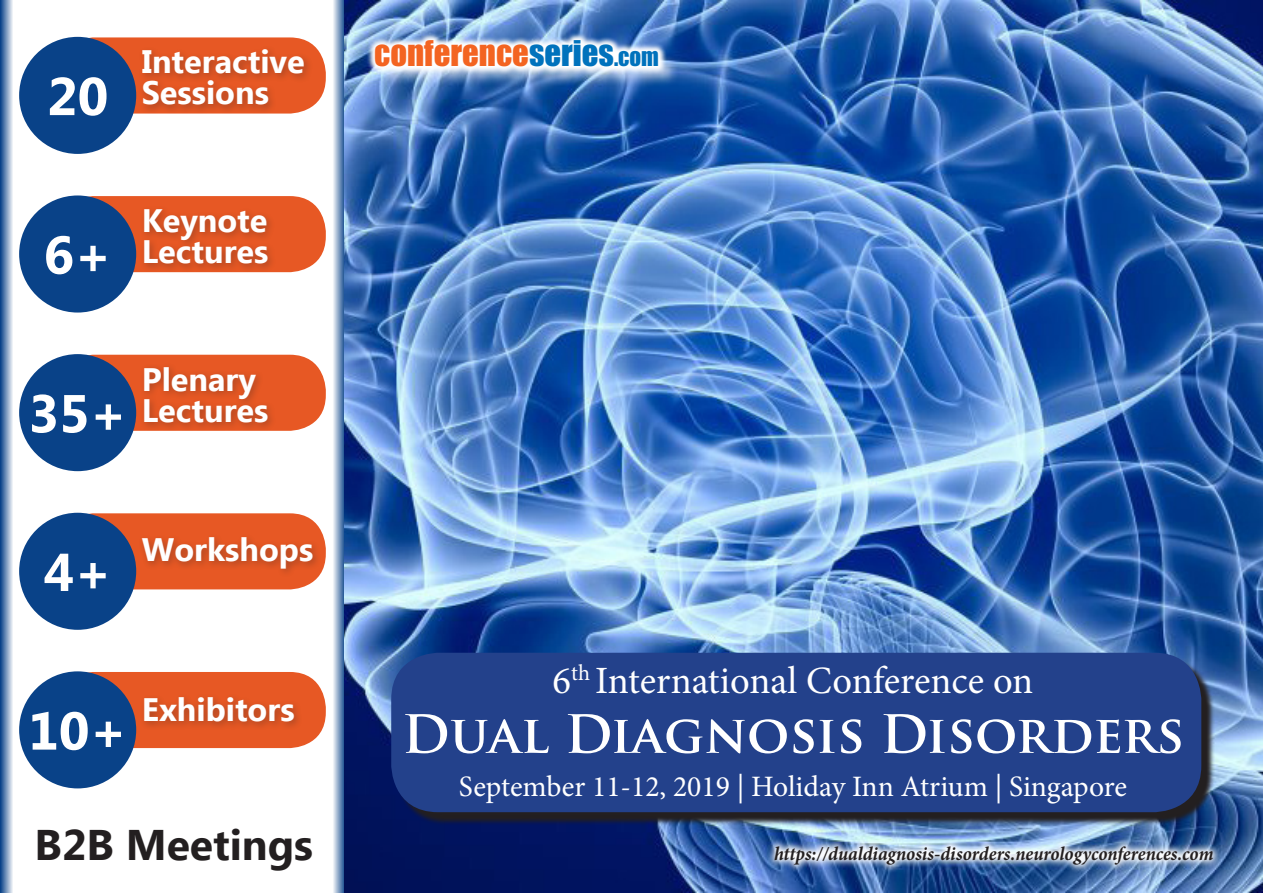
<style>
.page{position:relative;width:1263px;height:893px;background:#fff}
.page>*{position:absolute;margin:0;border:0;box-sizing:border-box;transform-origin:0 0}
.t1{font:700 53.25px "Ebrima";color:#fff}
.t2{font:700 51.3px "Trajan Pro";color:#fff}
.t3{font:700 42.75px "Ebrima";color:#231f20}
.t4{font:38.55px "Minion Pro";letter-spacing:-.005em;color:#fff}
.t5{font:32.7px "Impact";color:#f36421}
.t6{font:700 32.4px/30.9px "Ebrima";color:#fff}
.t7{font:29.55px "Minion Pro";color:#fff}
.t8{font:italic 700 19.5px "Minion Pro";letter-spacing:-.005em;color:#231f20;scale:.95 1}
.s1{color:#0072bc}
.s2{font-size:22.95px;color:#0072bc}
</style>
<div class="page">
<svg style="left:0;top:0;width:13px;height:893px;background:#7a99be"></svg>
<svg style="left:333px;top:0;width:12px;height:893px;background:#8da7c8"></svg>
<div style="left:58px;top:37px;width:268px;height:77px;background:#e75824;border-radius:36px"></div>
<div style="left:19px;top:37px;width:117px;height:117px;background:#094288;border-radius:50%"></div>
<div style="left:138px;top:45px;width:176px;height:70px;background:#231f20;opacity:.3"></div>
<div style="left:58px;top:196px;width:268px;height:76px;background:#e75824;border-radius:36px"></div>
<div style="left:19px;top:195px;width:117px;height:118px;background:#094288;border-radius:50%"></div>
<div style="left:140px;top:205px;width:137px;height:68px;background:#231f20;opacity:.3"></div>
<div style="left:58px;top:355px;width:268px;height:76px;background:#e75824;border-radius:36px"></div>
<div style="left:19px;top:354px;width:117px;height:117px;background:#094288;border-radius:50%"></div>
<div style="left:140px;top:362px;width:137px;height:70px;background:#231f20;opacity:.3"></div>
<div style="left:58px;top:513px;width:268px;height:76px;background:#e75824;border-radius:36px"></div>
<div style="left:19px;top:513px;width:117px;height:117px;background:#094288;border-radius:50%"></div>
<div style="left:138px;top:533px;width:184px;height:45px;background:#231f20;opacity:.3"></div>
<div style="left:58px;top:672px;width:268px;height:76px;background:#e75824;border-radius:36px"></div>
<div style="left:19px;top:671px;width:117px;height:117px;background:#094288;border-radius:50%"></div>
<div style="left:140px;top:693px;width:164px;height:38px;background:#231f20;opacity:.3"></div>
<img style="left:345px;top:0;width:918px;height:893px">
<div style="left:378px;top:44px;width:301px;height:43px;background:#fff;opacity:.75"></div>
<svg style="left:366px;top:32px;width:301px;height:44px"></svg>
<img style="left:766px;top:837px;width:455px;height:36px">
<img style="left:396px;top:657px;width:819px;height:168px">
<div style="left:391px;top:653px;width:810px;height:159px;background:#23418b;border-radius:47px"></div>
<h1 class="t1" style="left:47px;top:57px;width:63px">20</h1>
<p class="t6" style="left:142px;top:48px;width:165px">Interactive<br>Sessions</p>
<h1 class="t1" style="left:44px;top:215px;width:70px">6+</h1>
<p class="t6" style="left:142px;top:207px;width:128px">Keynote<br>Lectures</p>
<h1 class="t1" style="left:28px;top:374px;width:100px">35+</h1>
<p class="t6" style="left:142px;top:365px;width:128px">Plenary<br>Lectures</p>
<h1 class="t1" style="left:44px;top:532px;width:70px">4+</h1>
<p class="t6" style="left:142px;top:536px;width:173px">Workshops</p>
<h1 class="t1" style="left:28px;top:691px;width:100px">10+</h1>
<p class="t6" style="left:142px;top:696px;width:154px">Exhibitors</p>
<h3 class="t3" style="left:35px;top:813px;width:280px">B2B Meetings</h3>
<p class="t5" style="left:374px;top:28px;width:286px">CONFERENCE<span class="s1">SERIES</span><span class="s2">.COM</span></p>
<p class="t4" style="left:552px;top:655px;width:482px">6<sup>th</sup> International Conference on</p>
<p class="t2" style="left:402px;top:702px;width:784px">Dual Diagnosis Disorders</p>
<p class="t7" style="left:459px;top:766px;width:669px">September 11-12, 2019 | Holiday Inn Atrium | Singapore</p>
<p class="t8" style="left:774px;top:839px;width:464px">https://dualdiagnosis-disorders.neurologyconferences.com</p>
</div>
